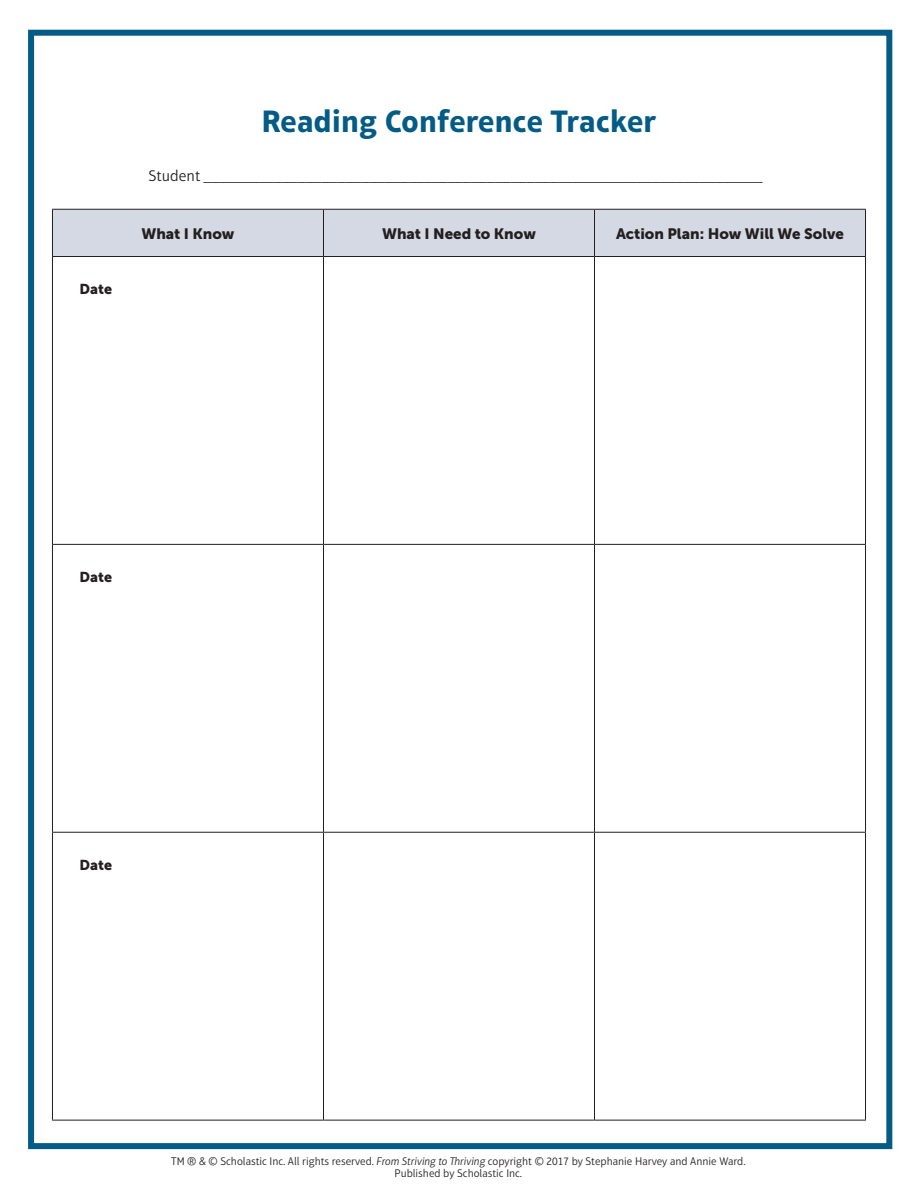
<style>
.page{position:relative;width:918px;height:1188px;background:#fff}
.page>*{position:absolute;margin:0;border:0;box-sizing:border-box;transform-origin:0 0}
.t1{font:700 31.5px "Aptifer Sans LT Pro";letter-spacing:.01em;color:#045b85}
.t2{font:300 15.75px "Aptifer Sans LT Pro";color:#231f20}
.t3{font:15px "Museo Sans 900";color:#231f20}
.t4{font:14.25px "Museo Sans 900";color:#231f20}
.t5{font:300 11.25px/12px "Aptifer Sans LT Pro";color:#231f20;text-align:center}
.s1{font-style:italic}
</style>
<div class="page">
<div style="left:28px;top:30px;width:864px;height:1119px;background:#fff;border:6px solid #045b85"></div>
<div style="left:53px;top:210px;width:812px;height:46px;background:#d5d9e3"></div>
<hr style="left:323px;top:210px;width:1px;height:46px;background:#231f20">
<hr style="left:594px;top:210px;width:1px;height:46px;background:#231f20">
<hr style="left:52px;top:257px;width:1px;height:287px;background:#231f20">
<hr style="left:323px;top:257px;width:1px;height:287px;background:#231f20">
<hr style="left:594px;top:257px;width:1px;height:287px;background:#231f20">
<hr style="left:865px;top:257px;width:1px;height:287px;background:#231f20">
<hr style="left:52px;top:544px;width:271px;height:1px;background:#231f20">
<hr style="left:52px;top:545px;width:1px;height:287px;background:#231f20">
<hr style="left:323px;top:544px;width:272px;height:1px;background:#231f20">
<hr style="left:323px;top:545px;width:1px;height:287px;background:#231f20">
<hr style="left:595px;top:544px;width:271px;height:1px;background:#231f20">
<hr style="left:594px;top:545px;width:1px;height:287px;background:#231f20">
<hr style="left:865px;top:545px;width:1px;height:287px;background:#231f20">
<hr style="left:52px;top:832px;width:271px;height:1px;background:#231f20">
<hr style="left:52px;top:833px;width:1px;height:287px;background:#231f20">
<hr style="left:323px;top:832px;width:272px;height:1px;background:#231f20">
<hr style="left:323px;top:833px;width:1px;height:287px;background:#231f20">
<hr style="left:595px;top:832px;width:271px;height:1px;background:#231f20">
<hr style="left:594px;top:833px;width:1px;height:287px;background:#231f20">
<hr style="left:865px;top:833px;width:1px;height:287px;background:#231f20">
<hr style="left:52px;top:1120px;width:271px;height:1px;background:#231f20">
<hr style="left:323px;top:1120px;width:272px;height:1px;background:#231f20">
<hr style="left:595px;top:1120px;width:271px;height:1px;background:#231f20">
<hr style="left:52px;top:209px;width:271px;height:1px;background:#231f20">
<hr style="left:52px;top:210px;width:1px;height:46px;background:#231f20">
<hr style="left:323px;top:209px;width:272px;height:1px;background:#231f20">
<hr style="left:595px;top:209px;width:271px;height:1px;background:#231f20">
<hr style="left:865px;top:210px;width:1px;height:46px;background:#231f20">
<hr style="left:52px;top:256px;width:271px;height:1px;background:#231f20">
<hr style="left:323px;top:256px;width:272px;height:1px;background:#231f20">
<hr style="left:595px;top:256px;width:271px;height:1px;background:#231f20">
<p class="t4" style="left:79px;top:281px;width:34px">Date</p>
<h1 class="t1" style="left:262px;top:102px;width:396px">Reading Conference Tracker</h1>
<h2 class="t2" style="left:148px;top:167px;width:616px">Student _______________________________________________________________________</h2>
<h3 class="t3" style="left:141px;top:225px;width:95px">What I Know</h3>
<h3 class="t3" style="left:382px;top:225px;width:155px">What I Need to Know</h3>
<h3 class="t3" style="left:616px;top:225px;width:230px">Action Plan: How Will We Solve</h3>
<p class="t4" style="left:79px;top:569px;width:34px">Date</p>
<p class="t4" style="left:79px;top:857px;width:34px">Date</p>
<p class="t5" style="left:171px;top:1155px;width:576px">TM ® &amp; © Scholastic Inc. All rights reserved. <span class="s1">From Striving to Thriving</span> copyright © 2017 by Stephanie Harvey and Annie Ward.<br>Published by Scholastic Inc.</p>
</div>
